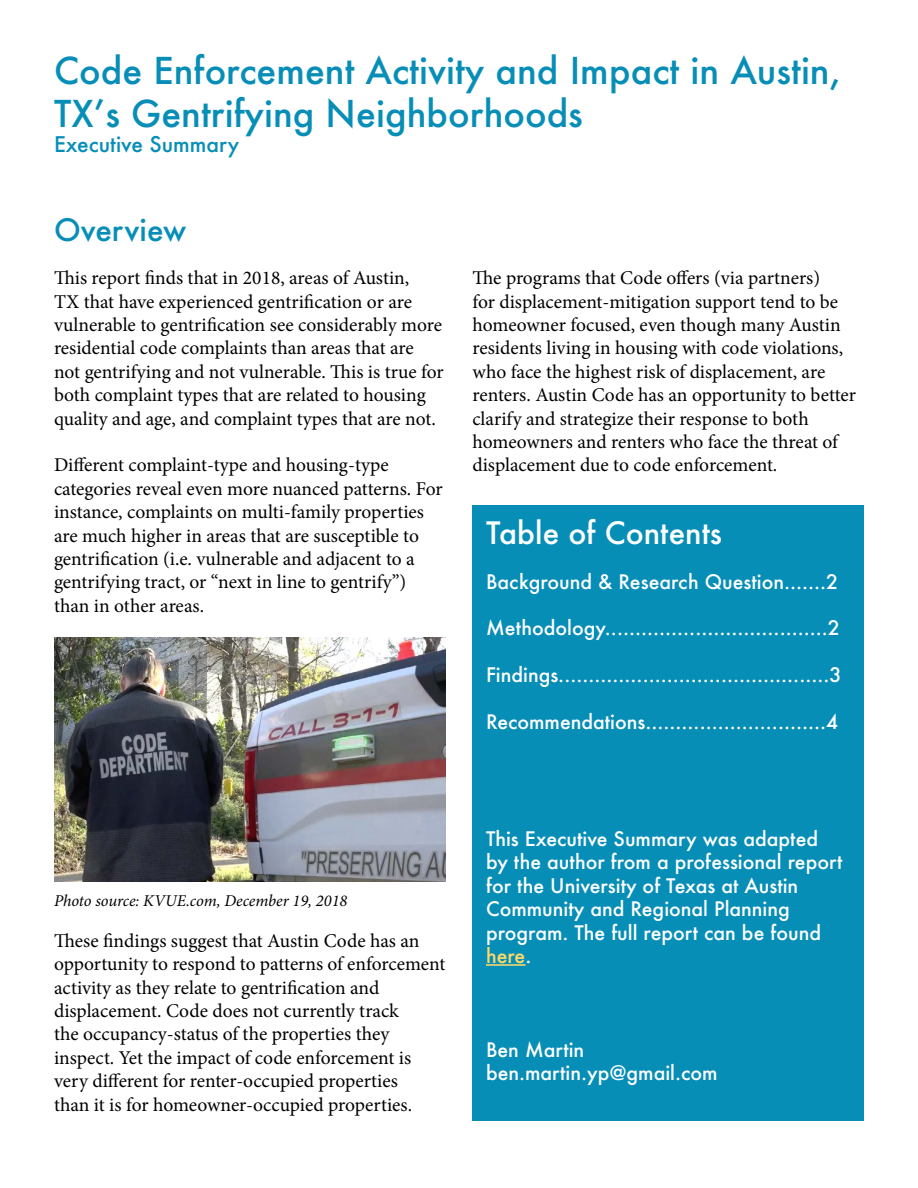
<style>
.page{position:relative;width:918px;height:1188px;background:#fff}
.page>*{position:absolute;margin:0;border:0;box-sizing:border-box;transform-origin:0 0}
.t1{font:500 36px/43.2px "Futura";color:#078eb7}
.t2{font:500 30px "Futura";color:#fff}
.t3{font:500 30px "Futura";color:#078eb7}
.t4{font:500 21px "Futura";color:#078eb7}
.t5{font:19.5px/23.4px "Minion Pro";color:#000}
.t6{font:500 19.5px/23.4px "Futura";color:#fff}
.t7{font:italic 16.5px "Minion Pro";letter-spacing:-.005em;color:#000}
.s1{color:#feda66}
</style>
<div class="page">
<div style="left:472px;top:505px;width:392px;height:615px;background:#078eb7"></div>
<hr style="left:486px;top:964px;width:39px;height:2px;background:#feda66">
<img style="left:54px;top:637px;width:391px;height:245px">
<h1 class="t1" style="left:54px;top:48px;width:788px">Code Enforcement Activity and Impact in Austin,<br>TX’s Gentrifying Neighborhoods</h1>
<p class="t4" style="left:54px;top:130px;width:187px">Executive Summary</p>
<h2 class="t3" style="left:54px;top:209px;width:134px">Overview</h2>
<p class="t5" style="left:54px;top:266px;width:391px">This report finds that in 2018, areas of Austin,<br>TX that have experienced gentrification or are vulnerable to gentrification see considerably more residential code complaints than areas that are not gentrifying and not vulnerable. This is true for both complaint types that are related to housing quality and age, and complaint types that are not.</p>
<p class="t5" style="left:54px;top:454px;width:390px">Different complaint-type and housing-type categories reveal even more nuanced patterns. For instance, complaints on multi-family properties are much higher in areas that are susceptible to gentrification (i.e. vulnerable and adjacent to a gentrifying tract, or “next in line to gentrify”) than in other areas.</p>
<p class="t5" style="left:473px;top:266px;width:385px">The programs that Code offers (via partners)<br>for displacement-mitigation support tend to be homeowner focused, even though many Austin residents living in housing with code violations, who face the highest risk of displacement, are renters. Austin Code has an opportunity to better clarify and strategize their response to both homeowners and renters who face the threat of displacement due to code enforcement.</p>
<h2 class="t2" style="left:486px;top:512px;width:238px">Table of Contents</h2>
<p class="t6" style="left:486px;top:569px;width:354px">Background &amp; Research Question.......2</p>
<p class="t6" style="left:486px;top:616px;width:355px">Methodology.....................................2</p>
<p class="t6" style="left:486px;top:663px;width:357px">Findings.............................................3</p>
<p class="t6" style="left:486px;top:710px;width:354px">Recommendations..............................4</p>
<p class="t7" style="left:54px;top:890px;width:295px">Photo source: KVUE.com, December 19, 2018</p>
<p class="t5" style="left:54px;top:929px;width:393px">These findings suggest that Austin Code has an opportunity to respond to patterns of enforcement activity as they relate to gentrification and displacement. Code does not currently track<br>the occupancy-status of the properties they inspect. Yet the impact of code enforcement is very different for renter-occupied properties<br>than it is for homeowner-occupied properties.</p>
<p class="t6" style="left:486px;top:827px;width:358px">This Executive Summary was adapted by the author from a professional report for the University of Texas at Austin<br>Community and Regional Planning program. The full report can be found <span class="s1">here</span>.</p>
<p class="t6" style="left:486px;top:1037px;width:233px">Ben Martin ben.martin.yp@gmail.com</p>
</div>
